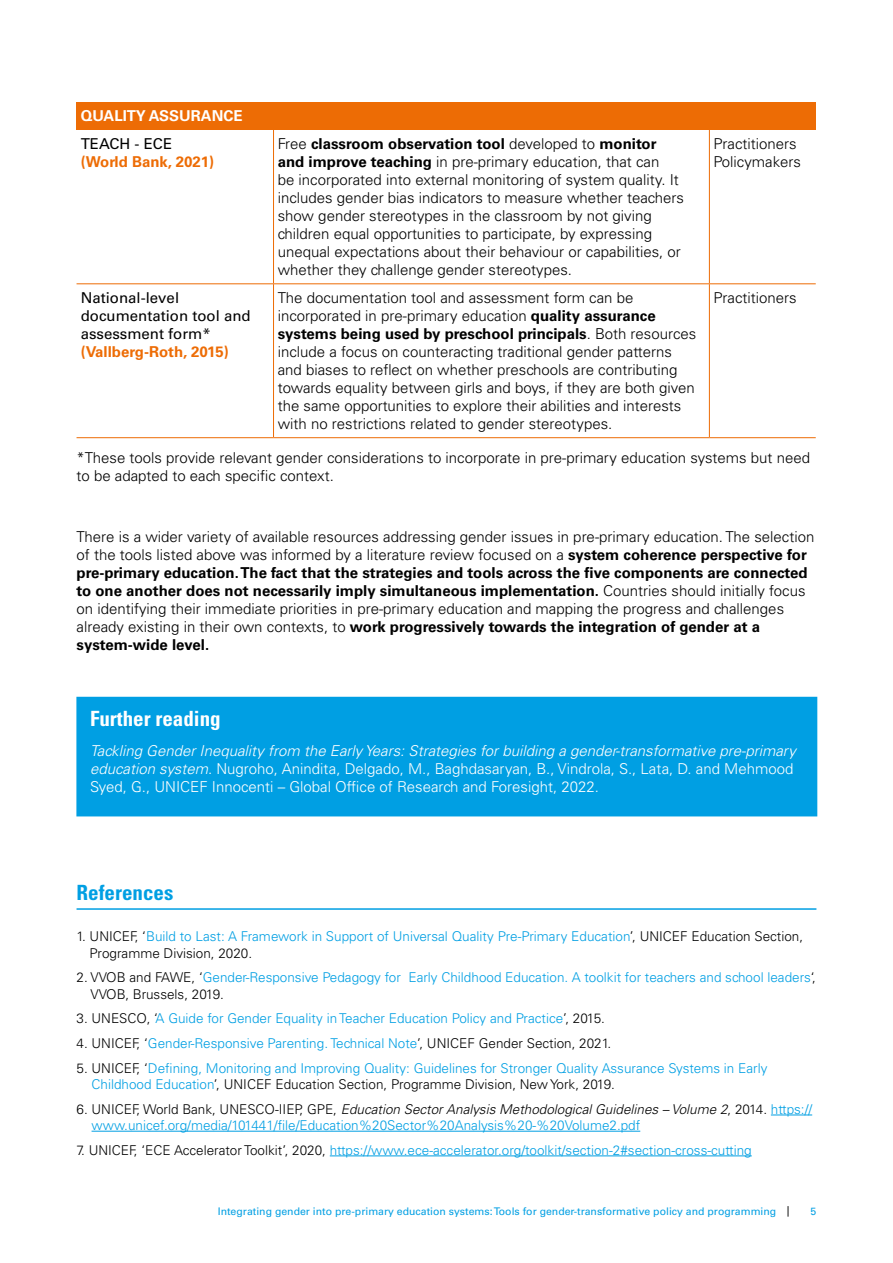
<style>
.page{position:relative;width:893px;height:1263px;background:#fff}
.page>*{position:absolute;margin:0;border:0;box-sizing:border-box;transform-origin:0 0}
.TXT{font:700 condensed 21px "Univers LT Std";color:#fff}
.Heading_1{font:700 condensed 21px "Univers LT Std";color:#009fe3}
.TXT-2{font:300 15px/18px "Univers LT Std";color:#000}
.TXT-3{font:300 15px/18px "Univers LT Std";color:#fff}
.TXT-4{font:15px/18px "Univers LT Std";color:#000}
.TXT-5{font:700 15px/18px "Univers LT Std";color:#ed6c05}
.TXT-6{font:700 15px "Univers LT Std";color:#fff}
.TXT-7{font:300 13.5px/16.2px "Univers LT Std";color:#009fe3}
.t1{font:10.5px "Univers LT Std";color:#009fe3}
.s1{font-weight:400;color:#000}
.s2{font-weight:700}
.s3{font-weight:700;color:#ed6c05}
.s4{font-style:italic}
.s5{color:#000}
.s6{font-style:italic;color:#000}
</style>
<div class="page">
<hr style="left:77px;top:908px;width:739px;height:2px;background:#009fe3">
<hr style="left:771px;top:1115px;width:41px;height:1px;background:#009fe3">
<hr style="left:92px;top:1131px;width:548px;height:1px;background:#009fe3">
<hr style="left:330px;top:1155px;width:422px;height:1px;background:#009fe3">
<div style="left:77px;top:102px;width:739px;height:28px;background:#ed6c05"></div>
<hr style="left:273px;top:130px;width:1px;height:153px;background:#ed6c05">
<hr style="left:709px;top:130px;width:1px;height:153px;background:#ed6c05">
<hr style="left:77px;top:283px;width:197px;height:1px;background:#ed6c05">
<hr style="left:77px;top:437px;width:197px;height:1px;background:#ed6c05">
<hr style="left:273px;top:284px;width:1px;height:153px;background:#ed6c05">
<hr style="left:274px;top:283px;width:435px;height:1px;background:#ed6c05">
<hr style="left:274px;top:437px;width:435px;height:1px;background:#ed6c05">
<hr style="left:709px;top:284px;width:1px;height:153px;background:#ed6c05">
<hr style="left:709px;top:283px;width:107px;height:1px;background:#ed6c05">
<hr style="left:709px;top:437px;width:107px;height:1px;background:#ed6c05">
<div style="left:77px;top:697px;width:740px;height:119px;background:#009fe3"></div>
<p class="TXT-6" style="left:81px;top:107px;width:163px">QUALITY ASSURANCE</p>
<p class="TXT-5" style="left:81px;top:135px;width:135px"><span class="s1">TEACH - ECE </span>(World Bank, 2021)</p>
<p class="TXT-2" style="left:278px;top:135px;width:408px">Free <span class="s2">classroom observation tool</span> developed to <span class="s2">monitor and improve teaching</span> in pre-primary education, that can<br>be incorporated into external monitoring of system quality. It includes gender bias indicators to measure whether teachers show gender stereotypes in the classroom by not giving children equal opportunities to participate, by expressing unequal expectations about their behaviour or capabilities, or whether they challenge gender stereotypes.</p>
<p class="TXT-2" style="left:714px;top:135px;width:89px">Practitioners<br>Policymakers</p>
<p class="TXT-4" style="left:81px;top:289px;width:171px">National-level documentation tool and assessment form* <span class="s3">(Vallberg-Roth, 2015)</span></p>
<p class="TXT-2" style="left:278px;top:289px;width:420px">The documentation tool and assessment form can be incorporated in pre-primary education <span class="s2">quality assurance systems being used by preschool principals</span>. Both resources include a focus on counteracting traditional gender patterns and biases to reflect on whether preschools are contributing towards equality between girls and boys, if they are both given the same opportunities to explore their abilities and interests with no restrictions related to gender stereotypes.</p>
<p class="TXT-2" style="left:714px;top:289px;width:85px">Practitioners</p>
<p class="TXT-2" style="left:77px;top:448px;width:735px">*These tools provide relevant gender considerations to incorporate in pre-primary education systems but need to be adapted to each specific context.</p>
<p class="TXT-2" style="left:77px;top:528px;width:739px">There is a wider variety of available resources addressing gender issues in pre-primary education. The selection of the tools listed above was informed by a literature review focused on a <span class="s2">system coherence perspective for pre-primary education. The fact that the strategies and tools across the five components are connected to one another does not necessarily imply simultaneous implementation.</span> Countries should initially focus on identifying their immediate priorities in pre-primary education and mapping the progress and challenges already existing in their own contexts, to <span class="s2">work progressively towards the integration of gender at a system-wide level.</span></p>
<p class="TXT" style="left:90px;top:705px;width:132px">Further reading</p>
<p class="TXT-3" style="left:90px;top:742px;width:707px"><span class="s4">Tackling Gender Inequality from the Early Years: Strategies for building a gender-transformative pre-primary education system</span>. Nugroho, Anindita, Delgado, M., Baghdasaryan, B., Vindrola, S., Lata, D. and Mehmood<br>Syed, G., UNICEF Innocenti – Global Office of Research and Foresight, 2022.</p>
<p class="Heading_1" style="left:77px;top:879px;width:98px">References</p>
<p class="TXT-7" style="left:90px;top:928px;width:715px;text-indent:-13px"><span class="s5">1. UNICEF, ‘</span>Build to Last: A Framework in Support of Universal Quality Pre-Primary Education<span class="s5">’, UNICEF Education Section,<br>Programme Division, 2020.</span></p>
<p class="TXT-7" style="left:91px;top:969px;width:727px;text-indent:-14px"><span class="s5">2. VVOB and FAWE, ‘</span>Gender-Responsive Pedagogy for Early Childhood Education. A toolkit for teachers and school leaders<span class="s5">‘,<br>VVOB, Brussels, 2019.</span></p>
<p class="TXT-7" style="left:77px;top:1010px;width:530px"><span class="s5">3. UNESCO, ‘</span>A Guide for Gender Equality in Teacher Education Policy and Practice<span class="s5">’, 2015.</span></p>
<p class="TXT-7" style="left:77px;top:1035px;width:536px"><span class="s5">4. UNICEF, ‘</span>Gender-Responsive Parenting. Technical Note<span class="s5">’, UNICEF Gender Section, 2021.</span></p>
<p class="TXT-7" style="left:92px;top:1060px;width:677px;text-indent:-15px"><span class="s5">5. UNICEF, ‘</span>Defining, Monitoring and Improving Quality: Guidelines for Stronger Quality Assurance Systems in Early<br>Childhood Education<span class="s5">’, UNICEF Education Section, Programme Division, New York, 2019.</span></p>
<p class="TXT-7" style="left:92px;top:1101px;width:722px;text-indent:-15px"><span class="s5">6. UNICEF, World Bank, UNESCO-IIEP, GPE,</span> <span class="s6">Education Sector Analysis Methodological Guidelines – Volume 2</span><span class="s5">, 2014.</span> https:// www.unicef.org/media/101441/file/Education%20Sector%20Analysis%20-%20Volume2.pdf</p>
<p class="TXT-7" style="left:77px;top:1142px;width:677px"><span class="s5">7. UNICEF, ‘ECE Accelerator Toolkit’, 2020,</span> https://www.ece-accelerator.org/toolkit/section-2#section-cross-cutting</p>
<p class="t1" style="left:218px;top:1205px;width:573px">Integrating gender into pre-primary education systems: Tools for gender-transformative policy and programming <span class="s5">|</span></p>
<p class="t1" style="left:811px;top:1205px;width:7px">5</p>
</div>
